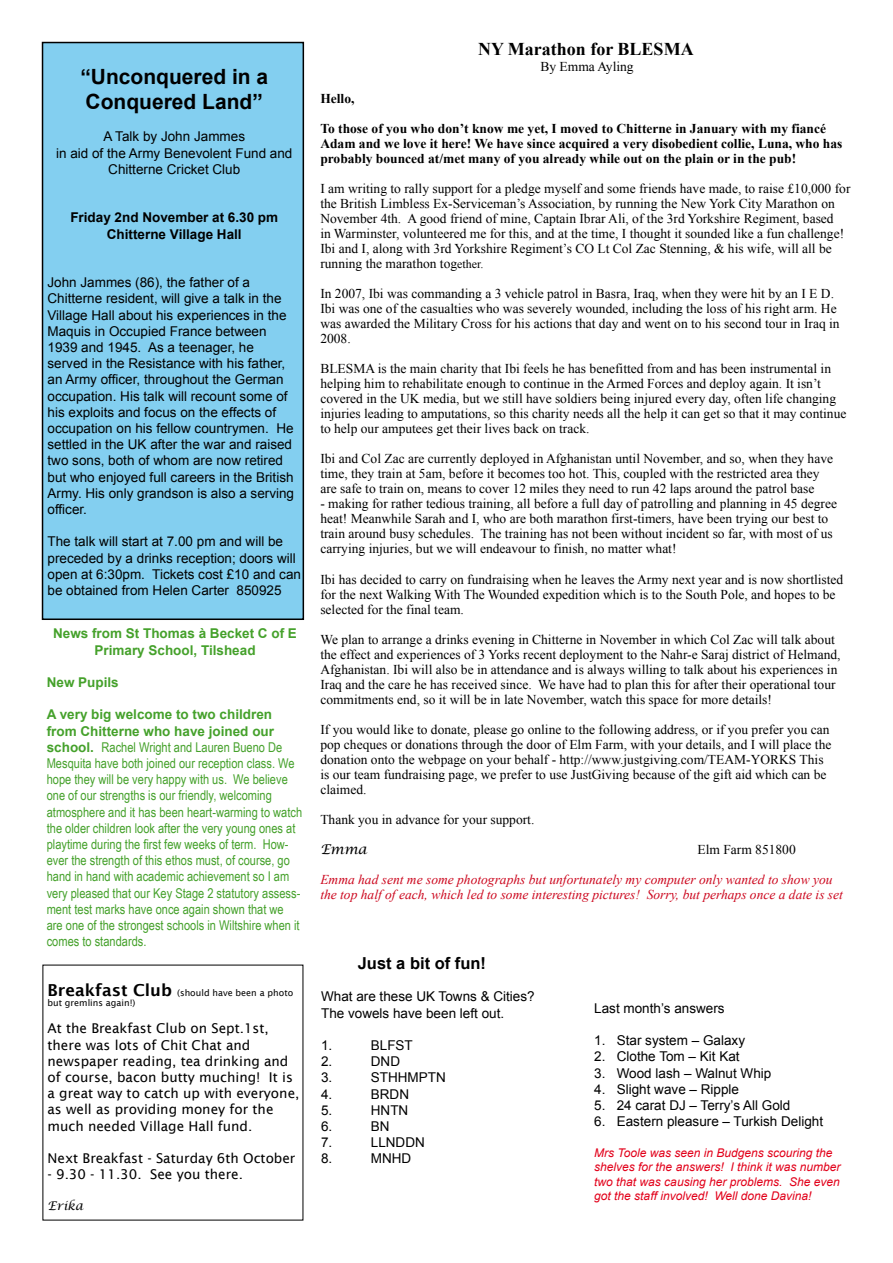
<style>
.page{position:relative;width:893px;height:1263px;background:#fff}
.page>*{position:absolute;margin:0;border:0;box-sizing:border-box;transform-origin:0 0}
.t1{font:700 21px/25.2px "Arial";color:#000}
.t2{font:700 18px "Times New Roman";color:#000}
.t3{font:700 16.5px "Arial";color:#000}
.t4{font:13.5px/15px "Times New Roman";color:#000}
.t5{font:13.5px/16.2px "Arial";color:#000}
.t6{font:13.5px/16.2px "Arial Narrow";color:#45a12b}
.t7{font:13.5px/16.2px "Lucida Sans";color:#000}
.t8{font:700 13.5px/15px "Times New Roman";color:#000}
.t9{font:italic 13.5px/15px "Times New Roman";color:#cc071e}
.t10{font:700 13.5px/16.2px "Arial";color:#45a12b;text-align:center}
.t11{font:700 13.5px/16.2px "Arial";color:#000;text-align:center}
.t12{font:italic 13.5px "Lucida Calligraphy";color:#000}
.t13{font:italic 12px/14.4px "Arial";color:#e2001a}
.t14{font:italic 12px "Lucida Calligraphy";color:#000}
.t15{font:9px/10.8px "Lucida Sans";color:#000}
.s1{font-family:"Arial";font-weight:700}
.s2{font-weight:600;font-size:16.5px}
.s3{font-size:12px}
</style>
<div class="page">
<div style="left:43px;top:43px;width:260px;height:576px;background:#83cff0"></div>
<div style="left:42px;top:42px;width:262px;height:578px;border:2px solid #000"></div>
<h1 class="t1" style="left:80px;top:64px;width:189px">“Unconquered in a<br>Conquered Land”</h1>
<p class="t5" style="left:56px;top:129px;width:238px;text-align:center">A Talk by John Jammes<br>in aid of the Army Benevolent Fund and<br>Chitterne Cricket Club</p>
<p class="t11" style="left:70px;top:210px;width:209px">Friday 2nd November at 6.30 pm<br>Chitterne Village Hall</p>
<p class="t5" style="left:48px;top:274px;width:248px">John Jammes (86), the father of a Chitterne resident, will give a talk in the Village Hall about his experiences in the Maquis in Occupied France between 1939 and 1945. As a teenager, he served in the Resistance with his father, an Army officer, throughout the German occupation. His talk will recount some of his exploits and focus on the effects of occupation on his fellow countrymen. He settled in the UK after the war and raised two sons, both of whom are now retired but who enjoyed full careers in the British Army. His only grandson is also a serving officer.</p>
<p class="t5" style="left:48px;top:534px;width:255px">The talk will start at 7.00 pm and will be preceded by a drinks reception; doors will open at 6:30pm. Tickets cost £10 and can be obtained from Helen Carter 850925</p>
<p class="t10" style="left:53px;top:626px;width:245px">News from St Thomas à Becket C of E<br>Primary School, Tilshead</p>
<p class="t10" style="left:47px;top:674px;width:74px">New Pupils</p>
<p class="t10" style="left:47px;top:707px;width:229px;text-align:left">A very big welcome to two children from Chitterne who have joined our</p>
<p class="t6" style="left:47px;top:738px;width:257px"><span class="s1">school.</span> Rachel Wright and Lauren Bueno De Mesquita have both joined our reception class. We hope they will be very happy with us. We believe one of our strengths is our friendly, welcoming atmosphere and it has been heart-warming to watch the older children look after the very young ones at playtime during the first few weeks of term. How&shy;ever the strength of this ethos must, of course, go hand in hand with academic achievement so I am very pleased that our Key Stage 2 statutory assess&shy;ment test marks have once again shown that we are one of the strongest schools in Wiltshire when it comes to standards.</p>
<p class="t15" style="left:48px;top:987px;width:247px"><span class="s2">Breakfast Club</span> (should have been a photo but gremlins again!)</p>
<p class="t7" style="left:48px;top:1020px;width:253px">At the Breakfast Club on Sept.1st, there was lots of Chit Chat and newspaper reading, tea drinking and of course, bacon butty muching! It is a great way to catch up with everyone, as well as providing money for the much needed Village Hall fund.</p>
<p class="t7" style="left:48px;top:1150px;width:249px">Next Breakfast - Saturday 6th October</p>
<p class="t7" style="left:48px;top:1166px;width:197px">- 9.30 - 11.30. See you there.</p>
<p class="t14" style="left:48px;top:1198px;width:37px">Erika</p>
<h2 class="t2" style="left:478px;top:36px;width:217px">NY Marathon for BLESMA</h2>
<p class="t4" style="left:540px;top:59px;width:95px">By Emma Ayling</p>
<p class="t8" style="left:320px;top:90px;width:36px">Hello,</p>
<p class="t8" style="left:320px;top:120px;width:524px">To those of you who don’t know me yet, I moved to Chitterne in January with my fiancé<br>Adam and we love it here! We have since acquired a very disobedient collie, Luna, who has probably bounced at/met many of you already while out on the plain or in the pub!</p>
<p class="t4" style="left:320px;top:180px;width:532px">I am writing to rally support for a pledge myself and some friends have made, to raise £10,000 for the British Limbless Ex-Serviceman’s Association, by running the New York City Marathon on November 4th. A good friend of mine, Captain Ibrar Ali, of the 3rd Yorkshire Regiment, based<br>in Warminster, volunteered me for this, and at the time, I thought it sounded like a fun challenge!<br>Ibi and I, along with 3rd Yorkshire Regiment’s CO Lt Col Zac Stenning, &amp; his wife, will all be running the marathon tog<span class="s3">ether.</span></p>
<p class="t4" style="left:320px;top:285px;width:521px">In 2007, Ibi was commanding a 3 vehicle patrol in Basra, Iraq, when they were hit by an I E D.<br>Ibi was one of the casualties who was severely wounded, including the loss of his right arm. He was awarded the Military Cross for his actions that day and went on to his second tour in Iraq in 2008.</p>
<p class="t4" style="left:320px;top:360px;width:528px">BLESMA is the main charity that Ibi feels he has benefitted from and has been instrumental in helping him to rehabilitate enough to continue in the Armed Forces and deploy again. It isn’t covered in the UK media, but we still have soldiers being injured every day, often life changing injuries leading to amputations, so this charity needs all the help it can get so that it may continue to help our amputees get their lives back on track.</p>
<p class="t4" style="left:320px;top:450px;width:514px">Ibi and Col Zac are currently deployed in Afghanistan until November, and so, when they have time, they train at 5am, before it becomes too hot. This, coupled with the restricted area they are safe to train on, means to cover 12 miles they need to run 42 laps around the patrol base</p>
<p class="t4" style="left:320px;top:495px;width:518px">- making for rather tedious training, all before a full day of patrolling and planning in 45 degree heat! Meanwhile Sarah and I, who are both marathon first-timers, have been trying our best to train around busy schedules. The training has not been without incident so far, with most of us carrying injuries, but we will endeavour to finish, no matter what!</p>
<p class="t4" style="left:320px;top:572px;width:524px">Ibi has decided to carry on fundraising when he leaves the Army next year and is now shortlisted for the next Walking With The Wounded expedition which is to the South Pole, and hopes to be selected for the final team.</p>
<p class="t4" style="left:320px;top:632px;width:522px">We plan to arrange a drinks evening in Chitterne in November in which Col Zac will talk about the effect and experiences of 3 Yorks recent deployment to the Nahr-e Saraj district of Helmand, Afghanistan. Ibi will also be in attendance and is always willing to talk about his experiences in Iraq and the care he has received since. We have had to plan this for after their operational tour commitments end, so it will be in late November, watch this space for more details!</p>
<p class="t4" style="left:320px;top:722px;width:513px">If you would like to donate, please go online to the following address, or if you prefer you can pop cheques or donations through the door of Elm Farm, with your details, and I will place the donation onto the webpage on your behalf - http://www.justgiving.com/TEAM-YORKS This is our team fundraising page, we prefer to use JustGiving because of the gift aid which can be claimed.</p>
<p class="t4" style="left:320px;top:812px;width:216px">Thank you in advance for your support.</p>
<p class="t12" style="left:320px;top:841px;width:48px">Emma</p>
<p class="t4" style="left:697px;top:842px;width:100px">Elm Farm 851800</p>
<p class="t9" style="left:320px;top:872px;width:524px">Emma had sent me some photographs but unfortunately my computer only wanted to show you the top half of each, which led to some interesting pictures! Sorry, but perhaps once a date is set</p>
<p class="t3" style="left:358px;top:952px;width:130px">Just a bit of fun!</p>
<p class="t5" style="left:321px;top:989px;width:215px">What are these UK Towns &amp; Cities?<br>The vowels have been left out.</p>
<p class="t5" style="left:321px;top:1037px;width:13px">1.</p>
<p class="t5" style="left:371px;top:1037px;width:44px">BLFST</p>
<p class="t5" style="left:321px;top:1053px;width:13px">2.</p>
<p class="t5" style="left:371px;top:1053px;width:31px">DND</p>
<p class="t5" style="left:321px;top:1070px;width:13px">3.</p>
<p class="t5" style="left:371px;top:1070px;width:76px">STHHMPTN</p>
<p class="t5" style="left:321px;top:1086px;width:13px">4.</p>
<p class="t5" style="left:371px;top:1086px;width:40px">BRDN</p>
<p class="t5" style="left:321px;top:1102px;width:13px">5.</p>
<p class="t5" style="left:371px;top:1102px;width:39px">HNTN</p>
<p class="t5" style="left:321px;top:1118px;width:13px">6.</p>
<p class="t5" style="left:371px;top:1118px;width:20px">BN</p>
<p class="t5" style="left:321px;top:1134px;width:13px">7.</p>
<p class="t5" style="left:371px;top:1134px;width:55px">LLNDDN</p>
<p class="t5" style="left:321px;top:1151px;width:13px">8.</p>
<p class="t5" style="left:371px;top:1151px;width:42px">MNHD</p>
<p class="t5" style="left:594px;top:1000px;width:132px">Last month’s answers</p>
<p class="t5" style="left:594px;top:1032px;width:152px">1. Star system – Galaxy</p>
<p class="t5" style="left:594px;top:1049px;width:147px">2. Clothe Tom – Kit Kat</p>
<p class="t5" style="left:594px;top:1065px;width:179px">3. Wood lash – Walnut Whip</p>
<p class="t5" style="left:594px;top:1081px;width:146px">4. Slight wave – Ripple</p>
<p class="t5" style="left:594px;top:1097px;width:198px">5. 24 carat DJ – Terry’s All Gold</p>
<p class="t5" style="left:594px;top:1113px;width:230px">6. Eastern pleasure – Turkish Delight</p>
<p class="t13" style="left:594px;top:1145px;width:248px">Mrs Toole was seen in Budgens scouring the shelves for the answers! I think it was number two that was causing her problems. She even got the staff involved! Well done Davina!</p>
</div>
